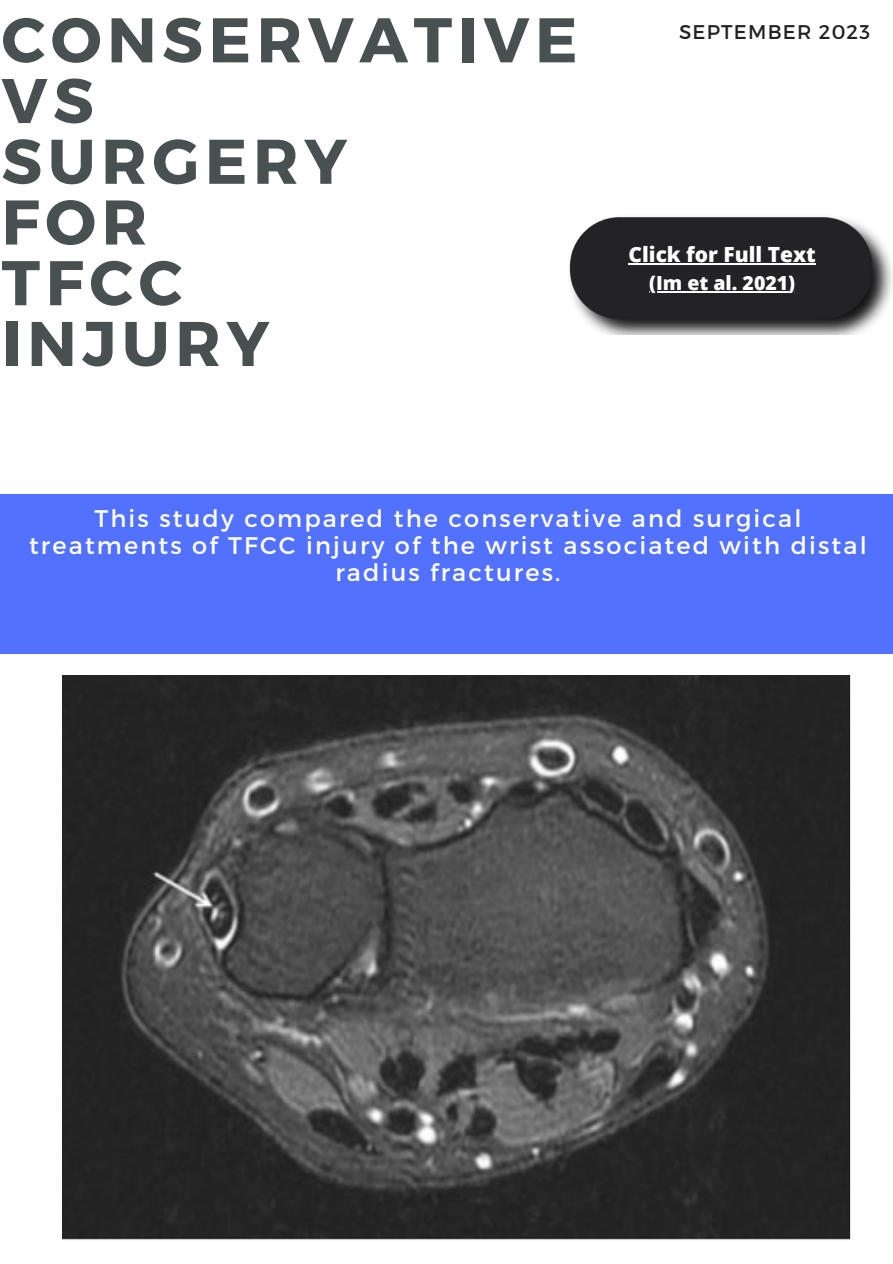
<style>
.page{position:relative;width:893px;height:1264px;background:#fff}
.page>*{position:absolute;margin:0;border:0;box-sizing:border-box;transform-origin:0 0}
.t1{font:700 63px/60.8px "Montserrat";letter-spacing:.09em;color:#495052}
.t2{font:24px/27px "Montserrat";letter-spacing:.09em;color:#fff;text-align:center}
.t3{font:800 20.85px "Open Sans";color:#fff}
.t4{font:19.8px "Montserrat";letter-spacing:.06em;color:#222}
.t5{font:800 19.5px "Open Sans";color:#fff}
</style>
<div class="page">
<div style="left:0;top:495px;width:892px;height:767px;background:#5271ff"></div>
<img style="left:569px;top:217px;width:323px;height:117px">
<hr style="left:628px;top:263px;width:187px;height:1px;background:#fff">
<hr style="left:649px;top:291px;width:139px;height:2px;background:#fff">
<svg style="left:788px;top:291px;width:7px;height:2px"></svg>
<div style="left:0;top:654px;width:892px;height:608px;background:#fff"></div>
<img style="left:63px;top:675px;width:787px;height:565px">
<p class="t1" style="left:2px;top:6px;width:577px">CONSERVATIVE<br>VS</p>
<p class="t1" style="left:2px;top:128px;width:347px">SURGERY</p>
<p class="t1" style="left:2px;top:188px;width:147px">FOR</p>
<p class="t1" style="left:2px;top:249px;width:182px">TFCC</p>
<p class="t1" style="left:2px;top:310px;width:269px">INJURY</p>
<p class="t4" style="left:679px;top:19px;width:193px">SEPTEMBER 2023</p>
<p class="t3" style="left:628px;top:240px;width:189px">Click for Full Text</p>
<p class="t5" style="left:649px;top:269px;width:148px">(Im et al. 2021)</p>
<p class="t2" style="left:29px;top:503px;width:839px">This study compared the conservative and surgical treatments of TFCC injury of the wrist associated with distal radius fractures.</p>
</div>
